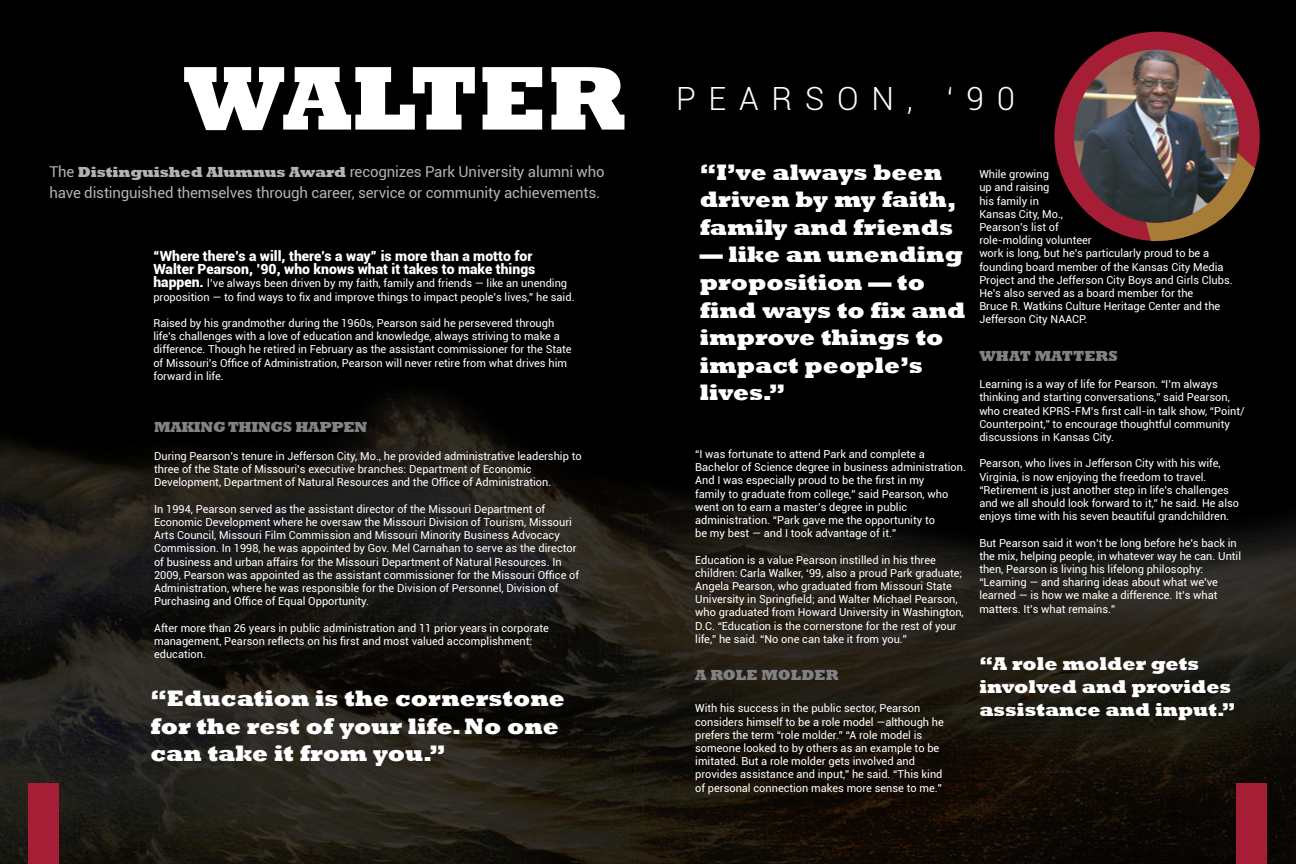
<style>
.page{position:relative;width:1296px;height:864px;background:#fff}
.page>*{position:absolute;margin:0;border:0;box-sizing:border-box;transform-origin:0 0}
.t1{font:800 92px "Rockwell";color:#fff}
.t2{font:300 32px "Roboto";letter-spacing:.4em;color:#fff}
.t3{font:800 23px/27.6px "Rockwell";color:#fff}
.t4{font:800 19px/22.8px "Rockwell";color:#fff}
.t5{font:15px/21px "Roboto";letter-spacing:-.01em;color:#fff}
.t6{font:800 15px "Rockwell";color:#808285}
.t7{font:800 15px "Rockwell";letter-spacing:-.02em;color:#808285}
.t8{font:900 14px/13.2px "Roboto";color:#fff}
.t9{font:11px/13.2px "Roboto";color:#fff}
.s1{font-family:"Rockwell";font-weight:800}
.s2{font-weight:900;font-size:14px}
.s3{font-size:12px}
</style>
<div class="page">
<div style="left:0;top:0;width:648px;height:864px;background:#000"></div>
<img style="left:0;top:394px;width:648px;height:470px">
<div style="left:29px;top:784px;width:30px;height:80px;background:#a51e36"></div>
<svg style="left:648px;top:0;width:648px;height:864px;background:#0b0906"></svg>
<div style="left:1054px;top:32px;width:206px;height:209px;background:#a51e36;border-radius:50%"></div>
<svg style="left:1146px;top:154px;width:109px;height:94px;background:#3d2a14"></svg>
<img style="left:1074px;top:50px;width:165px;height:173px">
<div style="left:1236px;top:784px;width:30px;height:80px;background:#a51e36"></div>
<h1 class="t1" style="left:183px;top:46px;width:444px">WALTER</h1>
<h3 class="t5" style="left:49px;top:160px;width:557px">The <span class="s1">Distinguished Alumnus Award</span> recognizes Park University alumni who have distinguished themselves through career, service or community achievements.</h3>
<p class="t8" style="left:153px;top:249px;width:383px">“Where there’s a will, there’s a way” is more than a motto for<br>Walter Pearson, ’90, who knows what it takes to make things</p>
<p class="t9" style="left:153px;top:277px;width:423px"><span class="s2">happen.</span> <span class="s3">I</span>’ve always been driven by my faith, family and friends — like an unending proposition — to find ways to fix and improve things to impact people’s lives,” he said.</p>
<p class="t9" style="left:153px;top:316px;width:420px">Raised by his grandmother during the 1960s, Pearson said he persevered through life’s challenges with a love of education and knowledge, always striving to make a difference. Though he retired in February as the assistant commissioner for the State of Missouri’s Office of Administration, Pearson will never retire from what drives him forward in life.</p>
<h3 class="t7" style="left:154px;top:418px;width:215px">MAKING THINGS HAPPEN</h3>
<p class="t9" style="left:154px;top:449px;width:429px">During Pearson’s tenure in Jefferson City, Mo., he provided administrative leadership to three of the State of Missouri’s executive branches: Department of Economic<br>Development, Department of Natural Resources and the Office of Administration.</p>
<p class="t9" style="left:154px;top:502px;width:426px">In 1994, Pearson served as the assistant director of the Missouri Department of Economic Development where he oversaw the Missouri Division of Tourism, Missouri Arts Council, Missouri Film Commission and Missouri Minority Business Advocacy Commission. In 1998, he was appointed by Gov. Mel Carnahan to serve as the director of business and urban affairs for the Missouri Department of Natural Resources. In 2009, Pearson was appointed as the assistant commissioner for the Missouri Office of Administration, where he was responsible for the Division of Personnel, Division of Purchasing and Office of Equal Opportunity.</p>
<p class="t9" style="left:154px;top:621px;width:396px">After more than 26 years in public administration and 11 prior years in corporate management, Pearson reflects on his first and most valued accomplishment: education.</p>
<h3 class="t3" style="left:150px;top:685px;width:416px">“Education is the cornerstone for the rest of your life. No one can take it from you.”</h3>
<h2 class="t2" style="left:676px;top:76px;width:340px">PEARSON, ‘90</h2>
<h3 class="t3" style="left:700px;top:158px;width:258px">“I’ve always been driven by my faith, family and friends</h3>
<h3 class="t3" style="left:700px;top:241px;width:267px">— like an unending proposition — to find ways to fix and improve things to impact people’s lives.”</h3>
<p class="t9" style="left:695px;top:447px;width:272px">“I was fortunate to attend Park and complete a Bachelor of Science degree in business administration.<br>And I was especially proud to be the first in my<br>family to graduate from college,” said Pearson, who went on to earn a master’s degree in public administration. “Park gave me the opportunity to<br>be my best — and I took advantage of it.”</p>
<p class="t9" style="left:695px;top:553px;width:270px">Education is a value Pearson instilled in his three children: Carla Walker, ‘99, also a proud Park graduate; Angela Pearson, who graduated from Missouri State University in Springfield; and Walter Michael Pearson, who graduated from Howard University in Washington, D.C. “Education is the cornerstone for the rest of your life,” he said. “No one can take it from you.”</p>
<h3 class="t6" style="left:695px;top:666px;width:145px">A ROLE MOLDER</h3>
<p class="t9" style="left:695px;top:701px;width:250px">With his success in the public sector, Pearson considers himself to be a role model —although he prefers the term “role molder.” “A role model is someone looked to by others as an example to be imitated. But a role molder gets involved and provides assistance and input,” he said. “This kind of personal connection makes more sense to me.”</p>
<p class="t9" style="left:979px;top:167px;width:255px">While growing<br>up and raising<br>his family in<br>Kansas City, Mo.,<br>Pearson’s list of<br>role-molding volunteer<br>work is long, but he’s particularly proud to be a founding board member of the Kansas City Media<br>Project and the Jefferson City Boys and Girls Clubs.<br>He’s also served as a board member for the<br>Bruce R. Watkins Culture Heritage Center and the<br>Jefferson City NAACP.</p>
<h3 class="t6" style="left:979px;top:347px;width:140px">WHAT MATTERS</h3>
<p class="t9" style="left:979px;top:377px;width:267px">Learning is a way of life for Pearson. “I’m always thinking and starting conversations,” said Pearson, who created KPRS-FM’s first call-in talk show, “Point/ Counterpoint,” to encourage thoughtful community discussions in Kansas City.</p>
<p class="t9" style="left:979px;top:456px;width:261px">Pearson, who lives in Jefferson City with his wife, Virginia, is now enjoying the freedom to travel. “Retirement is just another step in life’s challenges and we all should look forward to it,” he said. He also enjoys time with his seven beautiful grandchildren.</p>
<p class="t9" style="left:979px;top:536px;width:263px">But Pearson said it won’t be long before he’s back in the mix, helping people, in whatever way he can. Until then, Pearson is living his lifelong philosophy: “Learning — and sharing ideas about what we’ve learned — is how we make a difference. It’s what matters. It’s what remains.”</p>
<h3 class="t4" style="left:979px;top:653px;width:258px">“A role molder gets involved and provides assistance and input.”</h3>
</div>
